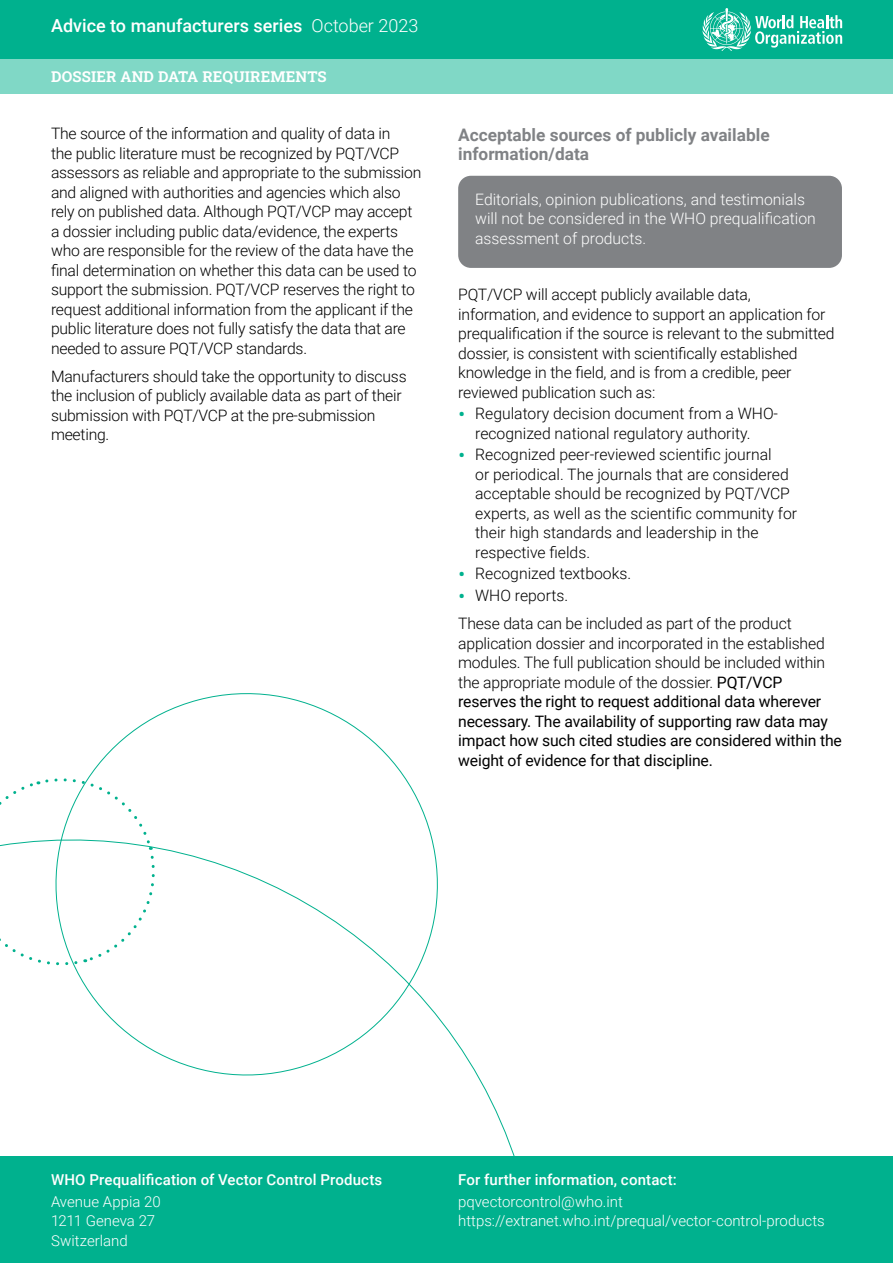
<style>
.page{position:relative;width:893px;height:1263px;background:#fff}
.page>*{position:absolute;margin:0;border:0;box-sizing:border-box;transform-origin:0 0}
.t1{font:500 18px "Roboto";color:#fff}
.t2{font:700 17.25px/19.5px "Roboto";color:#808285}
.t3{font:300 15.75px/19.5px "Roboto";letter-spacing:-.015em;color:#000}
.t4{font:15.75px/19.5px "Roboto";letter-spacing:-.01em;color:#000}
.t5{font:300 15.75px/19.5px "Roboto";color:#fff}
.t6{font:300 15px/19.5px "Roboto";color:#fff}
.t7{font:500 15px "Roboto";letter-spacing:.01em;color:#fff}
.t8{font:15px "Roboto Slab";letter-spacing:.01em;color:#fff}
.s1{font-weight:300}
.s2{font-size:22.5px;color:#00b18e}
</style>
<div class="page">
<div style="left:458px;top:176px;width:384px;height:92px;background:#808285;border-radius:13px"></div>
<svg style="left:90px;top:693px;width:323px;height:96px"></svg>
<svg style="left:0;top:789px;width:591px;height:368px"></svg>
<svg style="left:0;top:774px;width:159px;height:196px"></svg>
<div style="left:0;top:0;width:893px;height:60px;background:#00b18e"></div>
<div style="left:0;top:1157px;width:893px;height:106px;background:#00b18e"></div>
<div style="left:0;top:60px;width:893px;height:34px;background:#80d8c6"></div>
<svg style="left:702px;top:8px;width:140px;height:43px"></svg>
<p class="t1" style="left:51px;top:13px;width:369px">Advice to manufacturers series <span class="s1">October 2023</span></p>
<p class="t8" style="left:51px;top:67px;width:277px">DOSSIER AND DATA REQUIREMENTS</p>
<p class="t3" style="left:51px;top:123px;width:372px">The source of the information and quality of data in<br>the public literature must be recognized by PQT/VCP assessors as reliable and appropriate to the submission and aligned with authorities and agencies which also rely on published data. Although PQT/VCP may accept a dossier including public data/evidence, the experts who are responsible for the review of the data have the final determination on whether this data can be used to support the submission. PQT/VCP reserves the right to request additional information from the applicant if the public literature does not fully satisfy the data that are needed to assure PQT/VCP standards.</p>
<p class="t3" style="left:51px;top:366px;width:357px">Manufacturers should take the opportunity to discuss the inclusion of publicly available data as part of their submission with PQT/VCP at the pre-submission meeting.</p>
<p class="t2" style="left:458px;top:124px;width:313px">Acceptable sources of publicly available information/data</p>
<p class="t5" style="left:475px;top:189px;width:342px">Editorials, opinion publications, and testimonials will not be considered in the WHO prequalification assessment of products.</p>
<p class="t3" style="left:458px;top:284px;width:378px">PQT/VCP will accept publicly available data, information, and evidence to support an application for prequalification if the source is relevant to the submitted dossier, is consistent with scientifically established knowledge in the field, and is from a credible, peer reviewed publication such as:</p>
<p class="t3" style="left:475px;top:403px;width:304px;text-indent:-17px"><span class="s2">•</span> Regulatory decision document from a WHO&shy;recognized national regulatory authority.</p>
<p class="t3" style="left:475px;top:444px;width:323px;text-indent:-17px"><span class="s2">•</span> Recognized peer-reviewed scientific journal<br>or periodical. The journals that are considered acceptable should be recognized by PQT/VCP experts, as well as the scientific community for their high standards and leadership in the respective fields.</p>
<p class="t3" style="left:458px;top:563px;width:174px"><span class="s2">•</span> Recognized textbooks.</p>
<p class="t3" style="left:458px;top:581px;width:335px;line-height:28px"><span class="s2">•</span> WHO reports.<br>These data can be included as part of the product</p>
<p class="t4" style="left:458px;top:633px;width:385px"><span class="s1">application dossier and incorporated in the established modules. The full publication should be included within the appropriate module of the dossier.</span> PQT/VCP reserves the right to request additional data wherever necessary. The availability of supporting raw data may impact how such cited studies are considered within the weight of evidence for that discipline.</p>
<p class="t7" style="left:51px;top:1169px;width:333px">WHO Prequalification of Vector Control Products</p>
<p class="t6" style="left:51px;top:1191px;width:111px">Avenue Appia 20<br>1211 Geneva 27<br>Switzerland</p>
<p class="t7" style="left:458px;top:1169px;width:220px">For further information, contact:</p>
<p class="t6" style="left:458px;top:1191px;width:368px">pqvectorcontrol@who.int https://extranet.who.int/prequal/vector-control-products</p>
</div>
